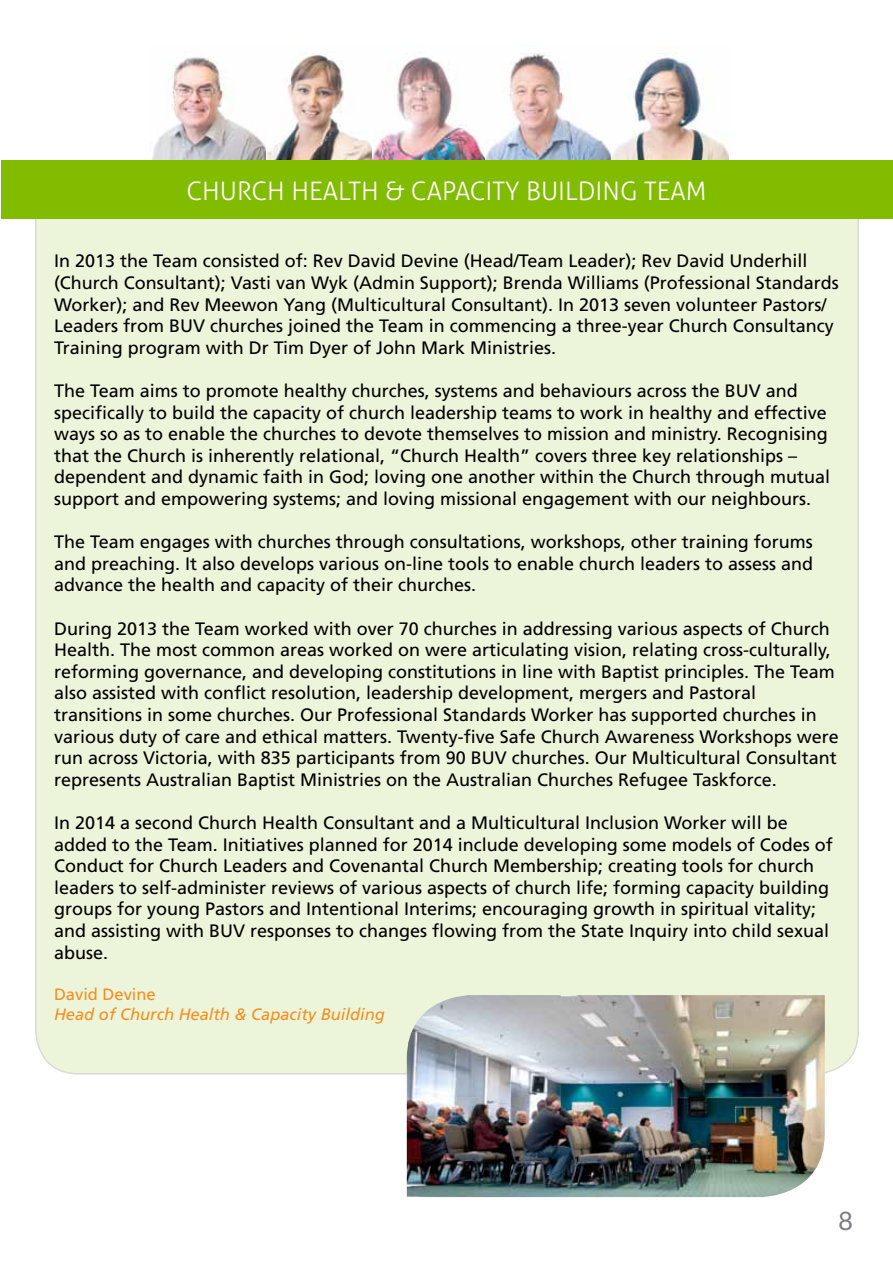
<style>
.page{position:relative;width:893px;height:1263px;background:#fff}
.page>*{position:absolute;margin:0;border:0;box-sizing:border-box;transform-origin:0 0}
.t1{font:300 25.5px "Aller";color:#fff}
.t2{font:25.5px "Aleo";color:#7b7c7f}
.t3{font:18px/21.6px "Frutiger LT";color:#000}
.t4{font:italic 16.5px "Frutiger LT";color:#f78e1e}
.t5{font:16.5px "Frutiger LT";color:#f78e1e}
</style>
<div class="page">
<div style="left:35px;top:219px;width:824px;height:856px;background:#ecf5d9"></div>
<img style="left:152px;top:57px;width:115px;height:103px">
<img style="left:267px;top:45px;width:106px;height:115px">
<img style="left:373px;top:53px;width:355px;height:107px">
<div style="left:1px;top:160px;width:891px;height:59px;background:#82bc00"></div>
<img style="left:407px;top:995px;width:418px;height:202px">
<h1 class="t1" style="left:186px;top:176px;width:522px">CHURCH HEALTH &amp; CAPACITY BUILDING TEAM</h1>
<p class="t3" style="left:54px;top:250px;width:786px">In 2013 the Team consisted of: Rev David Devine (Head/Team Leader); Rev David Underhill (Church Consultant); Vasti van Wyk (Admin Support); Brenda Williams (Professional Standards Worker); and Rev Meewon Yang (Multicultural Consultant). In 2013 seven volunteer Pastors/ Leaders from BUV churches joined the Team in commencing a three-year Church Consultancy Training program with Dr Tim Dyer of John Mark Ministries.</p>
<p class="t3" style="left:54px;top:380px;width:778px">The Team aims to promote healthy churches, systems and behaviours across the BUV and specifically to build the capacity of church leadership teams to work in healthy and effective ways so as to enable the churches to devote themselves to mission and ministry. Recognising that the Church is inherently relational, “Church Health” covers three key relationships – dependent and dynamic faith in God; loving one another within the Church through mutual support and empowering systems; and loving missional engagement with our neighbours.</p>
<p class="t3" style="left:54px;top:531px;width:761px;text-align:justify">The Team engages with churches through consultations, workshops, other training forums and preaching. It also develops various on-line tools to enable church leaders to assess and advance the health and capacity of their churches.</p>
<p class="t3" style="left:54px;top:618px;width:786px">During 2013 the Team worked with over 70 churches in addressing various aspects of Church Health. The most common areas worked on were articulating vision, relating cross-culturally, reforming governance, and developing constitutions in line with Baptist principles. The Team also assisted with conflict resolution, leadership development, mergers and Pastoral transitions in some churches. Our Professional Standards Worker has supported churches in various duty of care and ethical matters. Twenty-five Safe Church Awareness Workshops were run across Victoria, with 835 participants from 90 BUV churches. Our Multicultural Consultant represents Australian Baptist Ministries on the Australian Churches Refugee Taskforce.</p>
<p class="t3" style="left:54px;top:812px;width:780px">In 2014 a second Church Health Consultant and a Multicultural Inclusion Worker will be added to the Team. Initiatives planned for 2014 include developing some models of Codes of Conduct for Church Leaders and Covenantal Church Membership; creating tools for church leaders to self-administer reviews of various aspects of church life; forming capacity building groups for young Pastors and Intentional Interims; encouraging growth in spiritual vitality; and assisting with BUV responses to changes flowing from the State Inquiry into child sexual abuse.</p>
<p class="t5" style="left:54px;top:984px;width:103px">David Devine</p>
<p class="t4" style="left:54px;top:1004px;width:332px">Head of Church Health &amp; Capacity Building</p>
<h1 class="t2" style="left:839px;top:1206px;width:15px">8</h1>
</div>
